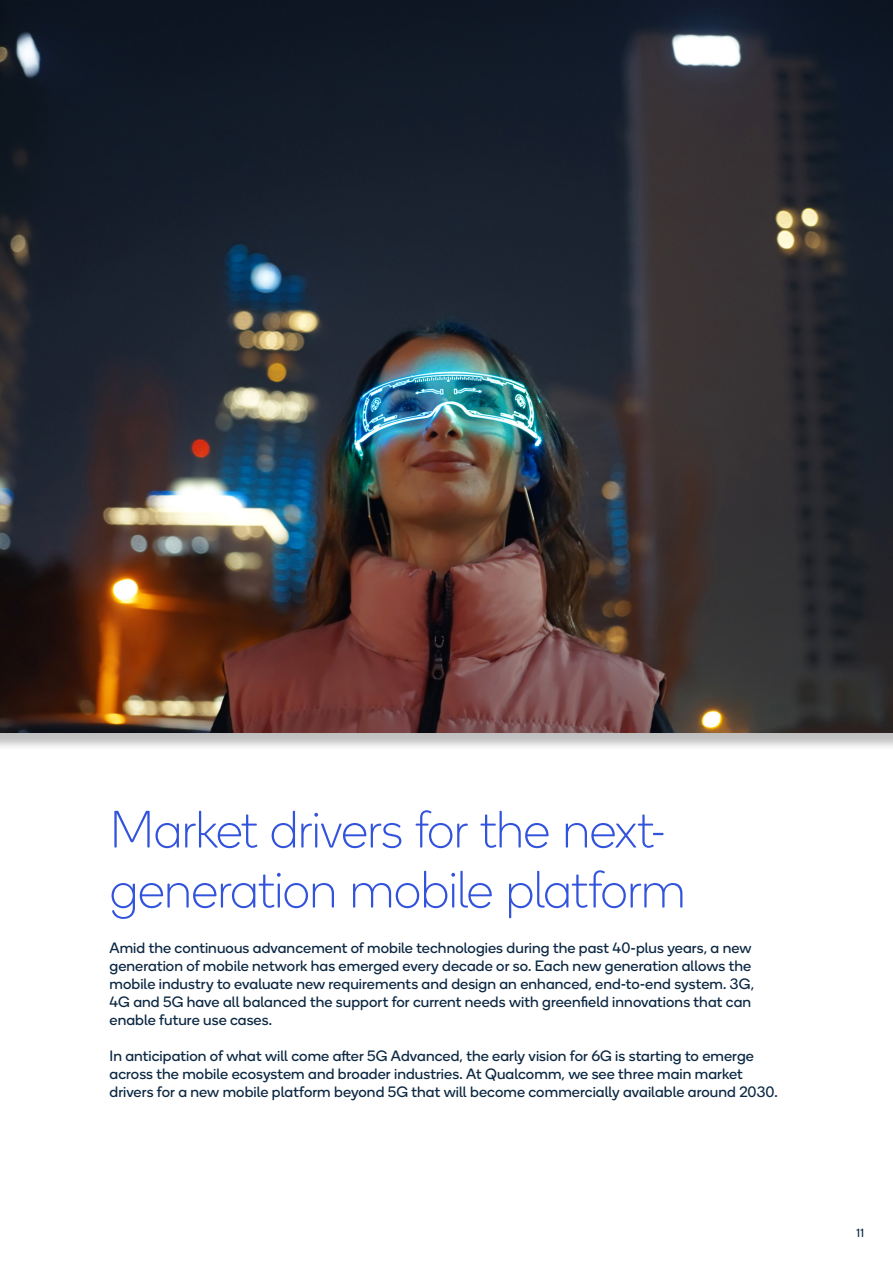
<style>
.page{position:relative;width:893px;height:1263px;background:#fff}
.page>*{position:absolute;margin:0;border:0;box-sizing:border-box;transform-origin:0 0}
.t1{font:100 52.5px/60px "Qualcomm Next";letter-spacing:-.02em;color:#3253dc}
.t2{font:15px/18px "Qualcomm Next";letter-spacing:.005em;color:#0b2742}
.t3{font:12px "Qualcomm Next";color:#0b2742}
</style>
<div class="page">
<div style="left:0;top:3px;width:893px;height:749px;background:#000;opacity:.25"></div>
<img style="left:0;top:0;width:893px;height:733px">
<h1 class="t1" style="left:109px;top:799px;width:578px">Market drivers for the next&shy;generation mobile platform</h1>
<p class="t2" style="left:109px;top:938px;width:646px">Amid the continuous advancement of mobile technologies during the past 40-plus years, a new generation of mobile network has emerged every decade or so. Each new generation allows the mobile industry to evaluate new requirements and design an enhanced, end-to-end system. 3G, 4G and 5G have all balanced the support for current needs with greenfield innovations that can enable future use cases.</p>
<p class="t2" style="left:109px;top:1046px;width:670px">In anticipation of what will come after 5G Advanced, the early vision for 6G is starting to emerge across the mobile ecosystem and broader industries. At Qualcomm, we see three main market drivers for a new mobile platform beyond 5G that will become commercially available around 2030.</p>
<p class="t3" style="left:857px;top:1225px;width:9px">11</p>
</div>
